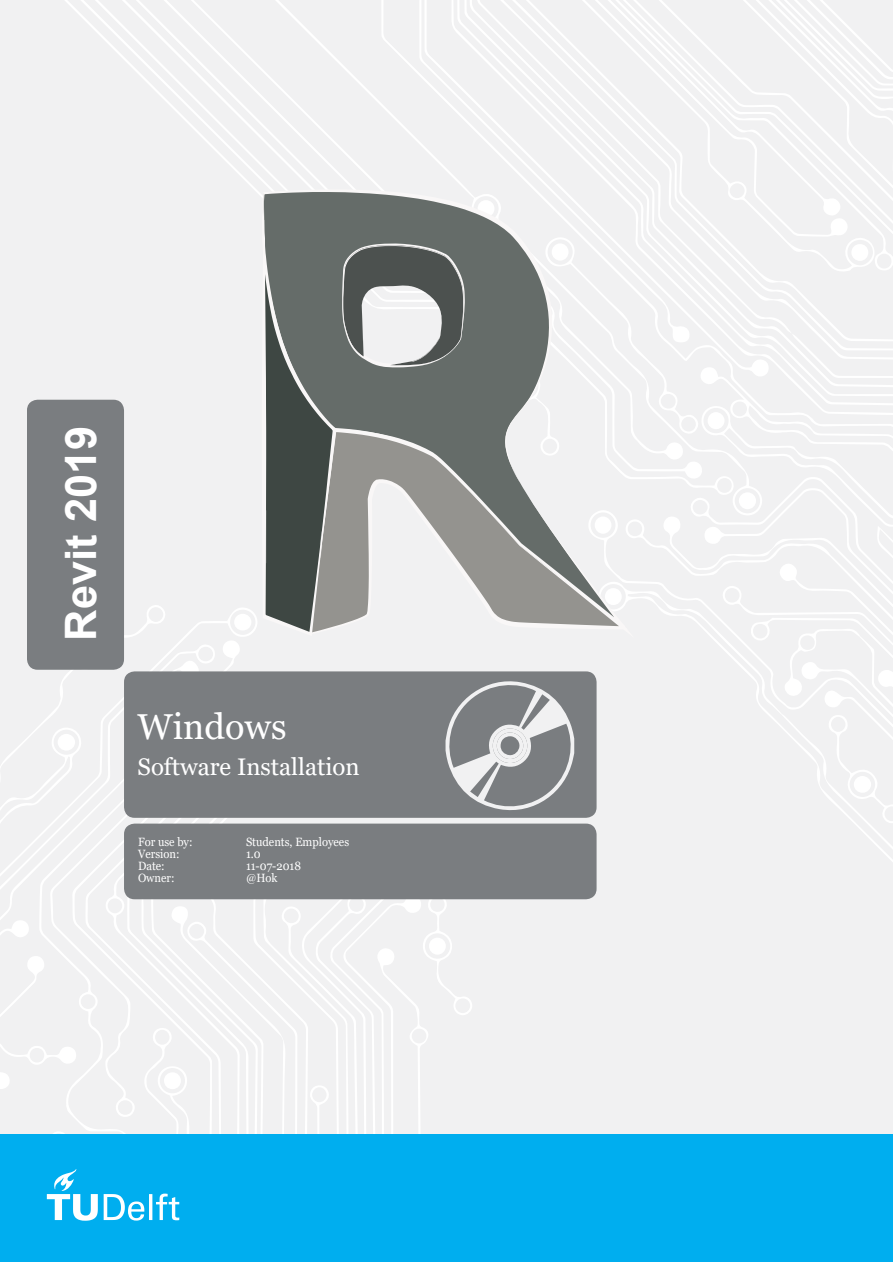
<style>
.page{position:relative;width:893px;height:1263px;background:#fff}
.page>*{position:absolute;margin:0;border:0;box-sizing:border-box;transform-origin:0 0}
.t1{font:700 43.35px "Arial";color:#fff}
.t2{font:36px "Georgia";color:#fff}
.t3{font:24px "Georgia";color:#fff}
.t4{font:12px "Georgia";color:#fff;scale:.93 1}
</style>
<div class="page">
<div style="left:0;top:0;width:893px;height:1148px;background:#f1f1f2"></div>
<div style="left:27px;top:400px;width:97px;height:270px;background:#7a7d80;border-radius:11px"></div>
<div style="left:124px;top:671px;width:473px;height:147px;background:#7a7d80;border-radius:11px"></div>
<div style="left:124px;top:824px;width:473px;height:75px;background:#7a7d80;border-radius:11px"></div>
<div style="left:0;top:1134px;width:893px;height:127px;background:#00aeef"></div>
<svg style="left:0;top:727px;width:193px;height:535px"></svg>
<svg style="left:446px;top:681px;width:128px;height:129px"></svg>
<svg style="left:270px;top:189px;width:365px;height:411px"></svg>
<svg style="left:466px;top:428px;width:162px;height:198px"></svg>
<svg style="left:259px;top:193px;width:207px;height:440px"></svg>
<h1 class="t1" style="left:50px;top:641px;width:216px;rotate:-90deg">Revit 2019</h1>
<h2 class="t2" style="left:138px;top:705px;width:151px">Windows</h2>
<h3 class="t3" style="left:138px;top:752px;width:224px">Software Installation</h3>
<p class="t4" style="left:138px;top:835px;width:60px">For use by:</p>
<p class="t4" style="left:246px;top:835px;width:112px">Students, Employees</p>
<p class="t4" style="left:138px;top:847px;width:46px">Version:</p>
<p class="t4" style="left:246px;top:847px;width:17px">1.0</p>
<p class="t4" style="left:138px;top:859px;width:30px">Date:</p>
<p class="t4" style="left:246px;top:859px;width:61px">11-07-2018</p>
<p class="t4" style="left:138px;top:871px;width:41px">Owner:</p>
<p class="t4" style="left:246px;top:871px;width:35px">@Hok</p>
</div>
